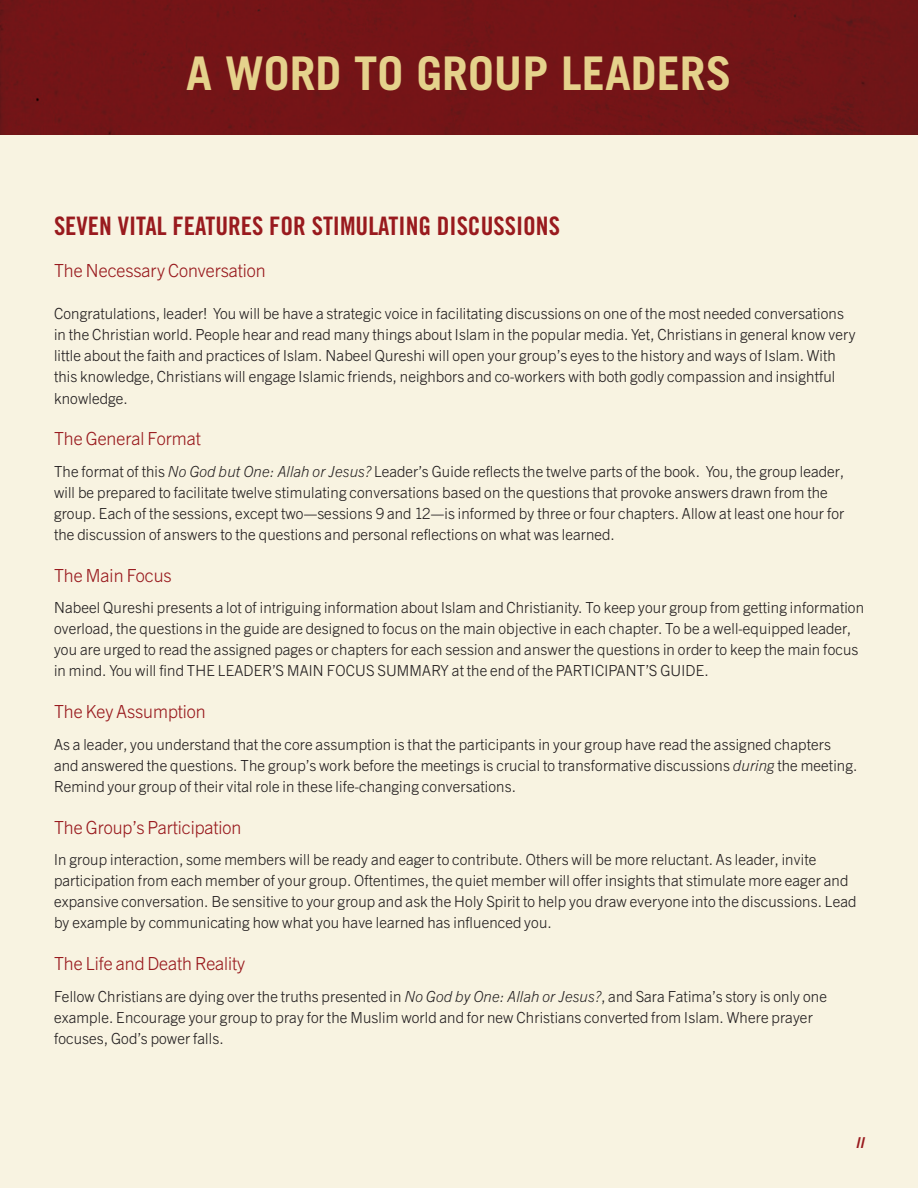
<style>
.page{position:relative;width:918px;height:1188px;background:#f8f3e1}
.page>*{position:absolute;margin:0;border:0;box-sizing:border-box;transform-origin:0 0}
.t1{font:700 46.5px "Trade Gothic";color:#e5d28c}
.t2{font:25.5px "Trade Gothic Bold Cond Twenty";color:#991a1e}
.t3{font:19.5px "Trade Gothic Lgt";color:#991a1e}
.t4{font:16.5px/21px "Trade Gothic Lgt";letter-spacing:.01em;color:#231f20}
.t5{font:15px "Trade Gothic Bold Cond Twenty Obl";color:#991a1e}
.s1{font-family:"Trade Gothic Lgt Itl"}
</style>
<div class="page">
<div style="left:0;top:0;width:918px;height:135px;background:#731417"></div>
<h1 class="t1" style="left:186px;top:45px;width:547px">A WORD TO GROUP LEADERS</h1>
<h2 class="t2" style="left:54px;top:211px;width:508px">SEVEN VITAL FEATURES FOR STIMULATING DISCUSSIONS</h2>
<p class="t3" style="left:54px;top:258px;width:213px">The Necessary Conversation</p>
<p class="t4" style="left:54px;top:305px;width:803px">Congratulations, leader! You will be have a strategic voice in facilitating discussions on one of the most needed conversations in the Christian world. People hear and read many things about Islam in the popular media. Yet, Christians in general know very little about the faith and practices of Islam. Nabeel Qureshi will open your group’s eyes to the history and ways of Islam. With this knowledge, Christians will engage Islamic friends, neighbors and co-workers with both godly compassion and insightful knowledge.</p>
<p class="t3" style="left:54px;top:426px;width:148px">The General Format</p>
<p class="t4" style="left:54px;top:462px;width:792px">The format of this <span class="s1">No God but One: Allah or Jesus?</span> Leader’s Guide reflects the twelve parts of the book. You, the group leader, will be prepared to facilitate twelve stimulating conversations based on the questions that provoke answers drawn from the group. Each of the sessions, except two—sessions 9 and 12—is informed by three or four chapters. Allow at least one hour for the discussion of answers to the questions and personal reflections on what was learned.</p>
<p class="t3" style="left:54px;top:562px;width:119px">The Main Focus</p>
<p class="t4" style="left:54px;top:599px;width:812px">Nabeel Qureshi presents a lot of intriguing information about Islam and Christianity. To keep your group from getting information overload, the questions in the guide are designed to focus on the main objective in each chapter. To be a well-equipped leader, you are urged to read the assigned pages or chapters for each session and answer the questions in order to keep the main focus in mind. You will find THE LEADER’S MAIN FOCUS SUMMARY at the end of the PARTICIPANT’S GUIDE.</p>
<p class="t3" style="left:54px;top:699px;width:153px">The Key Assumption</p>
<p class="t4" style="left:54px;top:735px;width:805px">As a leader, you understand that the core assumption is that the participants in your group have read the assigned chapters and answered the questions. The group’s work before the meetings is crucial to transformative discussions <span class="s1">during</span> the meeting.<br>Remind your group of their vital role in these life-changing conversations.</p>
<p class="t3" style="left:54px;top:814px;width:189px">The Group’s Participation</p>
<p class="t4" style="left:54px;top:851px;width:804px">In group interaction, some members will be ready and eager to contribute. Others will be more reluctant. As leader, invite participation from each member of your group. Oftentimes, the quiet member will offer insights that stimulate more eager and expansive conversation. Be sensitive to your group and ask the Holy Spirit to help you draw everyone into the discussions. Lead by example by communicating how what you have learned has influenced you.</p>
<p class="t3" style="left:54px;top:951px;width:193px">The Life and Death Reality</p>
<p class="t4" style="left:54px;top:987px;width:774px">Fellow Christians are dying over the truths presented in <span class="s1">No God by One: Allah or Jesus?</span>, and Sara Fatima’s story is only one example. Encourage your group to pray for the Muslim world and for new Christians converted from Islam. Where prayer focuses, God’s power falls.</p>
<p class="t5" style="left:856px;top:1134px;width:10px">II</p>
</div>
